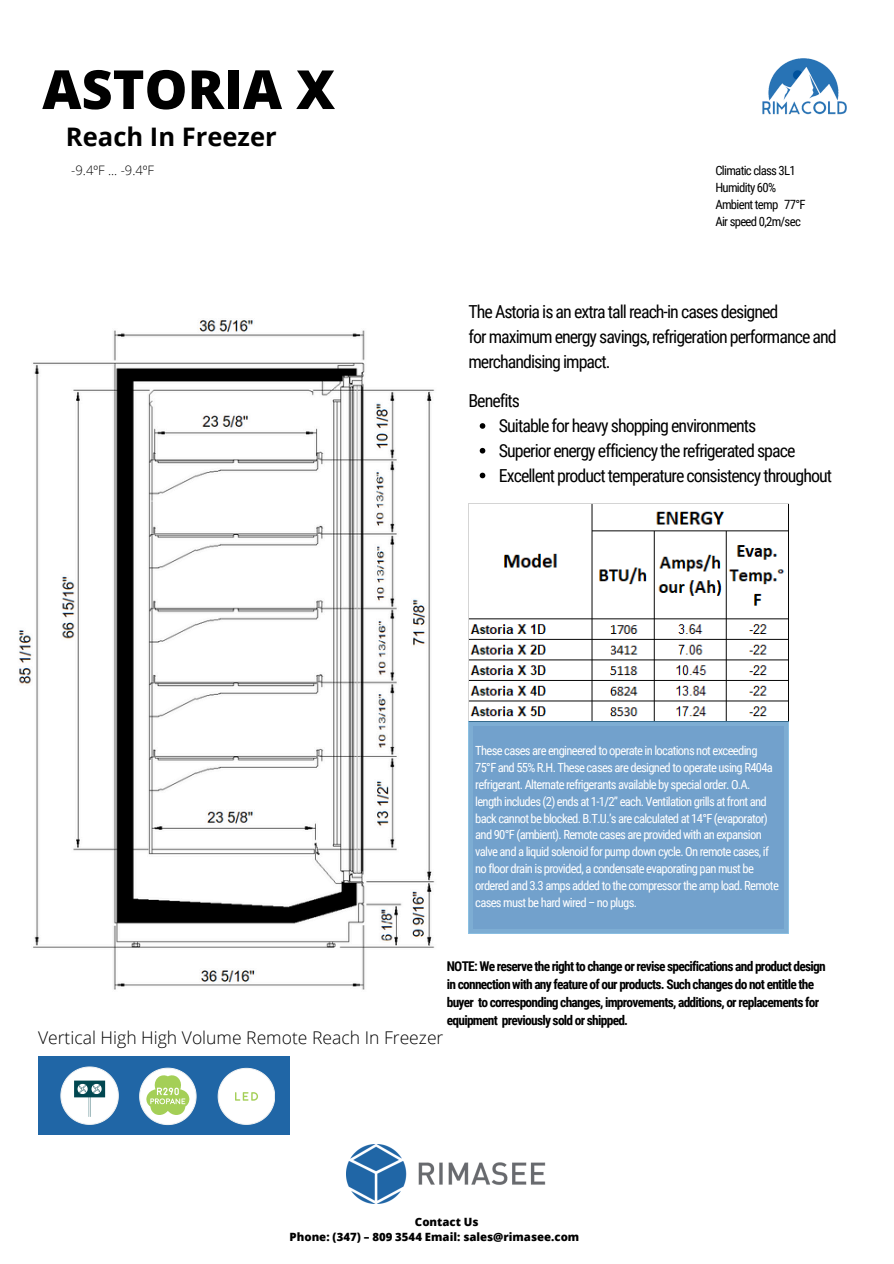
<style>
.page{position:relative;width:894px;height:1264px;background:#fff}
.page>*{position:absolute;margin:0;border:0;box-sizing:border-box;transform-origin:0 0}
.t1{font:800 54px "Open Sans";color:#000}
.t2{font:700 25.5px "Open Sans";color:#000}
.t3{font:18px/24.8px "Roboto Condensed";letter-spacing:-.055em;color:#000}
.t4{font:300 17.55px "Open Sans";color:#000}
.t5{font:700 13.5px/17.9px "Roboto Condensed";letter-spacing:-.055em;color:#000}
.t6{font:300 13.05px "Open Sans";color:#000}
.t7{font:12.75px/17px "Roboto Condensed";letter-spacing:-.055em;color:#000}
.t8{font:12.6px/16.8px "Roboto Condensed";letter-spacing:-.055em;color:#fff}
.t9{font:800 11.4px "Open Sans";color:#000}
</style>
<div class="page">
<img style="left:762px;top:58px;width:84px;height:56px">
<img style="left:346px;top:1144px;width:200px;height:59px">
<div style="left:38px;top:1056px;width:251px;height:78px;background:#2066a6"></div>
<svg style="left:61px;top:1066px;width:57px;height:58px"></svg>
<svg style="left:139px;top:1067px;width:57px;height:58px"></svg>
<svg style="left:217px;top:1067px;width:58px;height:58px"></svg>
<img style="left:19px;top:320px;width:464px;height:670px">
<img style="left:468px;top:504px;width:320px;height:217px">
<svg style="left:479px;top:423px;width:6px;height:6px"></svg>
<svg style="left:479px;top:448px;width:6px;height:5px"></svg>
<svg style="left:479px;top:472px;width:6px;height:6px"></svg>
<svg style="left:468px;top:721px;width:320px;height:213px;background:#79a9cf"></svg>
<div style="left:473px;top:726px;width:310px;height:202px;background:#72a1cc"></div>
<h6 class="t1" style="left:42px;top:51px;width:294px">ASTORIA X</h6>
<p class="t2" style="left:66px;top:119px;width:212px">Reach In Freezer</p>
<h3 class="t6" style="left:71px;top:161px;width:84px">-9.4ºF ... -9.4ºF</h3>
<h3 class="t7" style="left:715px;top:162px;width:92px">Climatic class 3L1<br>Humidity 60%<br>Ambient temp 77°F<br>Air speed 0,2m/sec</h3>
<p class="t3" style="left:468px;top:300px;width:370px">The Astoria is an extra tall reach-in cases designed<br>for maximum energy savings, refrigeration performance and merchandising impact.</p>
<p class="t3" style="left:468px;top:389px;width:53px">Benefits</p>
<h6 class="t3" style="left:499px;top:413px;width:259px">Suitable for heavy shopping environments</h6>
<h5 class="t3" style="left:499px;top:438px;width:298px">Superior energy efficiency the refrigerated space</h5>
<h3 class="t3" style="left:499px;top:463px;width:334px">Excellent product temperature consistency throughout</h3>
<p class="t8" style="left:475px;top:742px;width:305px">These cases are engineered to operate in locations not exceeding 75°F and 55% R.H. These cases are designed to operate using R404a refrigerant. Alternate refrigerants available by special order. O.A. length includes (2) ends at 1-1/2” each. Ventilation grills at front and back cannot be blocked. B.T.U.’s are calculated at 14°F (evaporator) and 90°F (ambient). Remote cases are provided with an expansion valve and a liquid solenoid for pump down cycle. On remote cases, if no floor drain is provided, a condensate evaporating pan must be ordered and 3.3 amps added to the compressor the amp load. Remote cases must be hard wired – no plugs.</p>
<p class="t5" style="left:446px;top:957px;width:380px">NOTE: We reserve the right to change or revise specifications and product design in connection with any feature of our products. Such changes do not entitle the buyer to corresponding changes, improvements, additions, or replacements for equipment previously sold or shipped.</p>
<p class="t4" style="left:38px;top:1025px;width:407px">Vertical High High Volume Remote Reach In Freezer</p>
<h4 class="t9" style="left:415px;top:1213px;width:65px">Contact Us</h4>
<p class="t9" style="left:289px;top:1228px;width:291px">Phone: (347) – 809 3544 Email: sales@rimasee.com</p>
</div>
